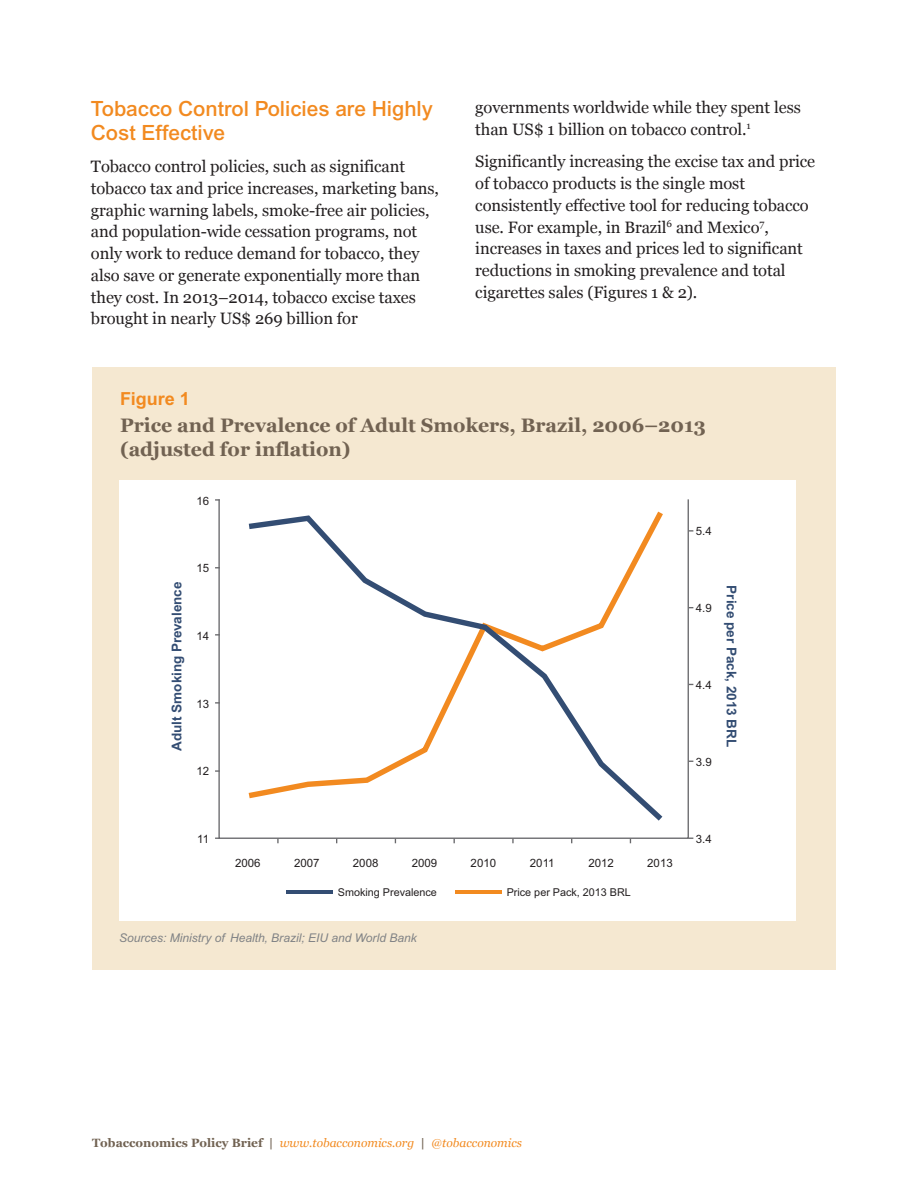
<style>
.page{position:relative;width:918px;height:1188px;background:#fff}
.page>*{position:absolute;margin:0;border:0;box-sizing:border-box;transform-origin:0 0}
.t1{font:500 21px/24px "Arial";color:#f28a20}
.t2{font:700 19.5px/23.4px "Georgia";color:#716252}
.t3{font:700 18px "Arial";color:#f28a20}
.t4{font:16.5px/21.8px "Georgia";letter-spacing:-.005em;color:#231f20}
.t5{font:700 13.5px "Arial";color:#334d73}
.t6{font:italic 12px "Georgia";color:#f28a20}
.t7{font:italic 12px "Arial";color:#808285}
.t8{font:11.55px "Arial";color:#231f20}
.t9{font:10.8px "Arial";color:#231f20}
.s1{font-weight:700;font-style:normal;color:#716252}
</style>
<div class="page">
<div style="left:92px;top:367px;width:743px;height:602px;background:#f5e8d1"></div>
<div style="left:119px;top:480px;width:677px;height:441px;background:#fff"></div>
<hr style="left:286px;top:890px;width:47px;height:4px;background:#334d73">
<hr style="left:455px;top:890px;width:46px;height:4px;background:#f28a20">
<div style="left:218px;top:499px;width:471px;height:340px;border:1px solid #69696c"></div>
<svg style="left:248px;top:513px;width:415px;height:308px"></svg>
<p class="t1" style="left:91px;top:98px;width:344px">Tobacco Control Policies are Highly<br>Cost Effective</p>
<p class="t4" style="left:91px;top:156px;width:350px">Tobacco control policies, such as significant tobacco tax and price increases, marketing bans, graphic warning labels, smoke-free air policies, and population-wide cessation programs, not only work to reduce demand for tobacco, they also save or generate exponentially more than they cost. In 2013–2014, tobacco excise taxes brought in nearly US$ 269 billion for</p>
<p class="t4" style="left:475px;top:96px;width:327px">governments worldwide while they spent less than US$ 1 billion on tobacco control.<sup>1</sup></p>
<p class="t4" style="left:475px;top:151px;width:341px">Significantly increasing the excise tax and price of tobacco products is the single most consistently effective tool for reducing tobacco use. For example, in Brazil<sup>6</sup> and Mexico<sup>7</sup>, increases in taxes and prices led to significant reductions in smoking prevalence and total cigarettes sales (Figures 1 &amp; 2).</p>
<p class="t3" style="left:120px;top:393px;width:71px">Figure 1</p>
<p class="t2" style="left:120px;top:414px;width:587px">Price and Prevalence of Adult Smokers, Brazil, 2006–2013 (adjusted for inflation)</p>
<p class="t8" style="left:196px;top:494px;width:14px">16</p>
<p class="t8" style="left:196px;top:562px;width:14px">15</p>
<p class="t8" style="left:696px;top:524px;width:17px">5.4</p>
<p class="t5" style="left:172px;top:751px;width:171px;rotate:-90deg">Adult Smoking Prevalence</p>
<p class="t5" style="left:736px;top:585px;width:163px;rotate:90deg">Price per Pack, 2013 BRL</p>
<p class="t8" style="left:696px;top:601px;width:17px">4.9</p>
<p class="t8" style="left:196px;top:630px;width:14px">14</p>
<p class="t8" style="left:696px;top:678px;width:17px">4.4</p>
<p class="t8" style="left:196px;top:697px;width:14px">13</p>
<p class="t8" style="left:196px;top:765px;width:14px">12</p>
<p class="t8" style="left:197px;top:832px;width:13px">11</p>
<p class="t8" style="left:235px;top:856px;width:27px">2006</p>
<p class="t8" style="left:294px;top:856px;width:27px">2007</p>
<p class="t8" style="left:353px;top:856px;width:27px">2008</p>
<p class="t8" style="left:412px;top:856px;width:27px">2009</p>
<p class="t8" style="left:471px;top:856px;width:27px">2010</p>
<p class="t8" style="left:530px;top:856px;width:26px">2011</p>
<p class="t8" style="left:588px;top:856px;width:27px">2012</p>
<p class="t8" style="left:647px;top:856px;width:27px">2013</p>
<p class="t9" style="left:338px;top:886px;width:101px">Smoking Prevalence</p>
<p class="t9" style="left:507px;top:886px;width:126px">Price per Pack, 2013 BRL</p>
<p class="t7" style="left:119px;top:934px;width:299px">Sources: Ministry of Health, Brazil; EIU and World Bank</p>
<p class="t8" style="left:696px;top:755px;width:17px">3.9</p>
<p class="t8" style="left:696px;top:832px;width:17px">3.4</p>
<p class="t6" style="left:92px;top:1136px;width:431px"><span class="s1">Tobacconomics Policy Brief |</span> www.tobacconomics.org <span class="s1">|</span> @tobacconomics</p>
</div>
